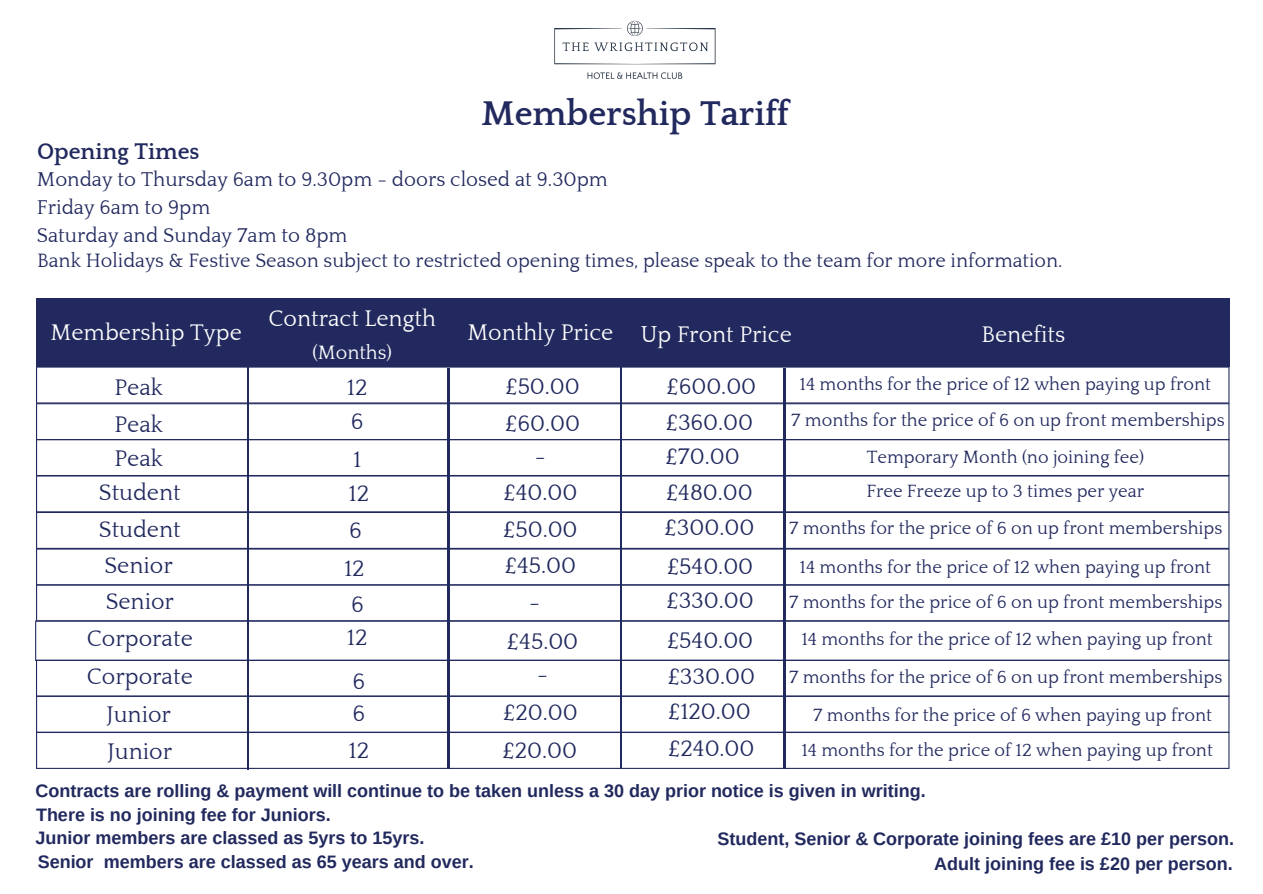
<style>
.page{position:relative;width:1263px;height:894px;background:#fff}
.page>*{position:absolute;margin:0;border:0;box-sizing:border-box;transform-origin:0 0}
.t1{font:700 35.25px "Quattrocento";color:#21295e}
.t2{font:700 23.25px "Quattrocento";color:#21295e}
.t3{font:23.1px "Quattrocento";color:#21295e}
.t4{font:23.1px "Quattrocento";color:#fff}
.t5{font:20.4px/28.2px "Quattrocento";color:#21295e}
.t6{font:19.8px "Quattrocento";color:#21295e}
.t7{font:19.8px "Quattrocento";color:#fff}
.t8{font:18.15px "Quattrocento";color:#21295e}
.t9{font:700 18px "Arimo";color:#21295e}
</style>
<div class="page">
<img style="left:554px;top:20px;width:162px;height:59px">
<svg style="left:36px;top:367px;width:1193px;height:253px"></svg>
<svg style="left:35px;top:620px;width:1194px;height:41px"></svg>
<hr style="left:620px;top:366px;width:2px;height:402px;background:#21295e">
<div style="left:36px;top:298px;width:1193px;height:69px;background:#21295e"></div>
<hr style="left:784px;top:367px;width:1px;height:401px;background:#21295e">
<hr style="left:447px;top:367px;width:2px;height:401px;background:#21295e">
<hr style="left:247px;top:366px;width:2px;height:403px;background:#21295e">
<svg style="left:36px;top:659px;width:1193px;height:109px"></svg>
<h3 class="t1" style="left:481px;top:95px;width:309px">Membership Tariff</h3>
<p class="t5" style="left:37px;top:166px;width:572px">Monday to Thursday 6am to 9.30pm - doors closed at 9.30pm<br>Friday 6am to 9pm<br>Saturday and Sunday 7am to 8pm</p>
<h3 class="t2" style="left:37px;top:139px;width:164px">Opening Times</h3>
<h3 class="t6" style="left:37px;top:250px;width:1027px">Bank Holidays &amp; Festive Season subject to restricted opening times, please speak to the team for more information.</h3>
<h3 class="t4" style="left:51px;top:320px;width:193px">Membership Type</h3>
<p class="t3" style="left:114px;top:375px;width:50px">Peak</p>
<h3 class="t3" style="left:114px;top:412px;width:50px">Peak</h3>
<h3 class="t3" style="left:114px;top:446px;width:50px">Peak</h3>
<h3 class="t3" style="left:99px;top:480px;width:83px">Student</h3>
<p class="t3" style="left:99px;top:517px;width:83px">Student</p>
<p class="t3" style="left:105px;top:553px;width:70px">Senior</p>
<h3 class="t4" style="left:268px;top:306px;width:169px">Contract Length</h3>
<h3 class="t7" style="left:313px;top:342px;width:81px">(Months)</h3>
<h3 class="t3" style="left:347px;top:375px;width:22px">12</h3>
<p class="t3" style="left:351px;top:409px;width:14px">6</p>
<h3 class="t3" style="left:353px;top:447px;width:10px">1</h3>
<p class="t3" style="left:348px;top:481px;width:22px">12</p>
<h3 class="t3" style="left:349px;top:518px;width:14px">6</h3>
<h3 class="t3" style="left:344px;top:556px;width:22px">12</h3>
<h4 class="t4" style="left:467px;top:320px;width:148px">Monthly Price</h4>
<h3 class="t4" style="left:641px;top:323px;width:153px">Up Front Price</h3>
<p class="t4" style="left:981px;top:323px;width:85px">Benefits</p>
<p class="t3" style="left:505px;top:374px;width:76px">£50.00</p>
<h3 class="t3" style="left:505px;top:411px;width:76px">£60.00</h3>
<p class="t3" style="left:666px;top:374px;width:91px">£600.00</p>
<h3 class="t3" style="left:666px;top:411px;width:89px">£360.00</h3>
<h1 class="t8" style="left:800px;top:375px;width:413px">14 months for the price of 12 when paying up front</h1>
<h2 class="t8" style="left:791px;top:410px;width:435px">7 months for the price of 6 on up front memberships</h2>
<h3 class="t3" style="left:666px;top:444px;width:76px">£70.00</h3>
<p class="t3" style="left:535px;top:444px;width:12px">-</p>
<h3 class="t8" style="left:867px;top:447px;width:279px">Temporary Month (no joining fee)</h3>
<h3 class="t8" style="left:866px;top:481px;width:279px">Free Freeze up to 3 times per year</h3>
<h3 class="t3" style="left:503px;top:480px;width:75px">£40.00</h3>
<p class="t3" style="left:666px;top:480px;width:88px">£480.00</p>
<h3 class="t3" style="left:503px;top:517px;width:76px">£50.00</h3>
<p class="t3" style="left:505px;top:553px;width:73px">£45.00</p>
<p class="t3" style="left:665px;top:515px;width:91px">£300.00</p>
<h3 class="t8" style="left:789px;top:518px;width:435px">7 months for the price of 6 on up front memberships</h3>
<h3 class="t3" style="left:667px;top:554px;width:88px">£540.00</h3>
<h4 class="t8" style="left:800px;top:557px;width:413px">14 months for the price of 12 when paying up front</h4>
<p class="t3" style="left:106px;top:589px;width:70px">Senior</p>
<h5 class="t3" style="left:351px;top:592px;width:14px">6</h5>
<h5 class="t3" style="left:529px;top:590px;width:12px">-</h5>
<h5 class="t3" style="left:666px;top:588px;width:89px">£330.00</h5>
<h5 class="t8" style="left:789px;top:593px;width:435px">7 months for the price of 6 on up front memberships</h5>
<h3 class="t3" style="left:87px;top:626px;width:107px">Corporate</h3>
<h3 class="t3" style="left:347px;top:625px;width:22px">12</h3>
<h3 class="t3" style="left:507px;top:629px;width:73px">£45.00</h3>
<p class="t3" style="left:667px;top:628px;width:88px">£540.00</p>
<h4 class="t8" style="left:801px;top:630px;width:413px">14 months for the price of 12 when paying up front</h4>
<h3 class="t3" style="left:87px;top:664px;width:107px">Corporate</h3>
<h3 class="t3" style="left:352px;top:669px;width:14px">6</h3>
<p class="t3" style="left:537px;top:662px;width:12px">-</p>
<h5 class="t3" style="left:668px;top:664px;width:89px">£330.00</h5>
<h5 class="t8" style="left:789px;top:667px;width:435px">7 months for the price of 6 on up front memberships</h5>
<p class="t3" style="left:106px;top:702px;width:66px">Junior</p>
<p class="t3" style="left:108px;top:739px;width:66px">Junior</p>
<p class="t3" style="left:352px;top:701px;width:14px">6</p>
<p class="t3" style="left:348px;top:737px;width:22px">12</p>
<h3 class="t3" style="left:503px;top:700px;width:76px">£20.00</h3>
<p class="t3" style="left:502px;top:737px;width:76px">£20.00</p>
<p class="t3" style="left:668px;top:699px;width:84px">£120.00</p>
<h3 class="t3" style="left:668px;top:735px;width:88px">£240.00</h3>
<h3 class="t8" style="left:813px;top:705px;width:400px">7 months for the price of 6 when paying up front</h3>
<h3 class="t8" style="left:801px;top:740px;width:413px">14 months for the price of 12 when paying up front</h3>
<p class="t9" style="left:36px;top:780px;width:892px">Contracts are rolling &amp; payment will continue to be taken unless a 30 day prior notice is given in writing.</p>
<h3 class="t9" style="left:36px;top:804px;width:296px">There is no joining fee for Juniors.</h3>
<h3 class="t9" style="left:36px;top:827px;width:390px">Junior members are classed as 5yrs to 15yrs.</h3>
<p class="t9" style="left:38px;top:851px;width:437px">Senior members are classed as 65 years and over.</p>
<h3 class="t9" style="left:717px;top:828px;width:518px">Student, Senior &amp; Corporate joining fees are £10 per person.</h3>
<p class="t9" style="left:934px;top:853px;width:300px">Adult joining fee is £20 per person.</p>
</div>
